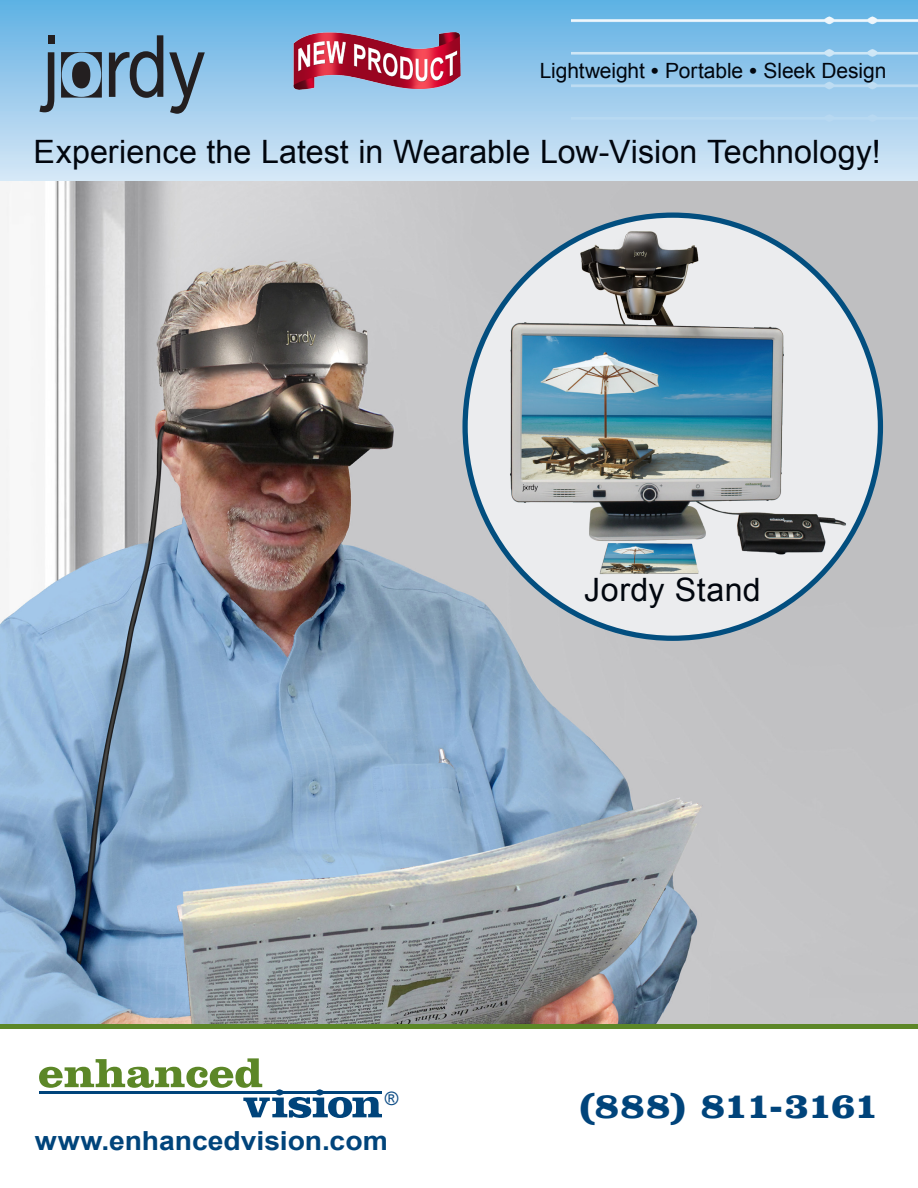
<style>
.page{position:relative;width:918px;height:1188px;background:#fff}
.page>*{position:absolute;margin:0;border:0;box-sizing:border-box;transform-origin:0 0}
.Lg_Mnl_Header{font:700 36.9px "Clarendon LT Std";letter-spacing:-.025em;color:#00447b;scale:1.08 1}
.Lg_Mnl_Header-2{font:32.25px "Arial";letter-spacing:.005em;color:#01060e}
.Lg_Mnl_Header-3{font:700 26.25px "Arial";color:#00447b;scale:1.08 1}
.Lg_Mnl_Header-4{font:21px "Arial";letter-spacing:-.005em;color:#01060e}
.t1{font:18.45px "Arial";color:#0d4c85}
.s1{font-weight:700}
</style>
<div class="page">
<svg style="left:0;top:0;width:918px;height:181px"></svg>
<img style="left:0;top:181px;width:918px;height:844px">
<img style="left:571px;top:8px;width:347px;height:128px">
<img style="left:285px;top:27px;width:181px;height:71px">
<svg style="left:39px;top:52px;width:15px;height:60px"></svg>
<div style="left:48px;top:35px;width:6px;height:8px;background:#231f20"></div>
<svg style="left:169px;top:52px;width:36px;height:62px"></svg>
<svg style="left:109px;top:35px;width:54px;height:63px"></svg>
<svg style="left:61px;top:52px;width:41px;height:46px"></svg>
<div style="left:72px;top:61px;width:18px;height:27px;background:#231f20;border-radius:50%"></div>
<svg style="left:39px;top:1058px;width:223px;height:30px"></svg>
<hr style="left:39px;top:1092px;width:342px;height:2px;background:#00447b">
<svg style="left:274px;top:1089px;width:12px;height:7px"></svg>
<svg style="left:314px;top:1089px;width:12px;height:7px"></svg>
<svg style="left:243px;top:1097px;width:139px;height:21px"></svg>
<div style="left:465px;top:215px;width:415px;height:423px;background:#ebecee;border-radius:50%"></div>
<img style="left:486px;top:220px;width:367px;height:363px">
<hr style="left:0;top:1025px;width:918px;height:4px;background:#5c8727">
<p class="Lg_Mnl_Header-4" style="left:540px;top:57px;width:348px">Lightweight <span class="s1">•</span> Portable <span class="s1">•</span> Sleek Design</p>
<p class="Lg_Mnl_Header-2" style="left:34px;top:130px;width:849px">Experience the Latest in Wearable Low-Vision Technology!</p>
<p class="Lg_Mnl_Header-2" style="left:584px;top:569px;width:178px">Jordy Stand</p>
<p class="t1" style="left:385px;top:1086px;width:15px">®</p>
<p class="Lg_Mnl_Header-3" style="left:35px;top:1124px;width:328px">www.enhancedvision.com</p>
<p class="Lg_Mnl_Header" style="left:580px;top:1083px;width:278px">(888) 811-3161</p>
</div>
